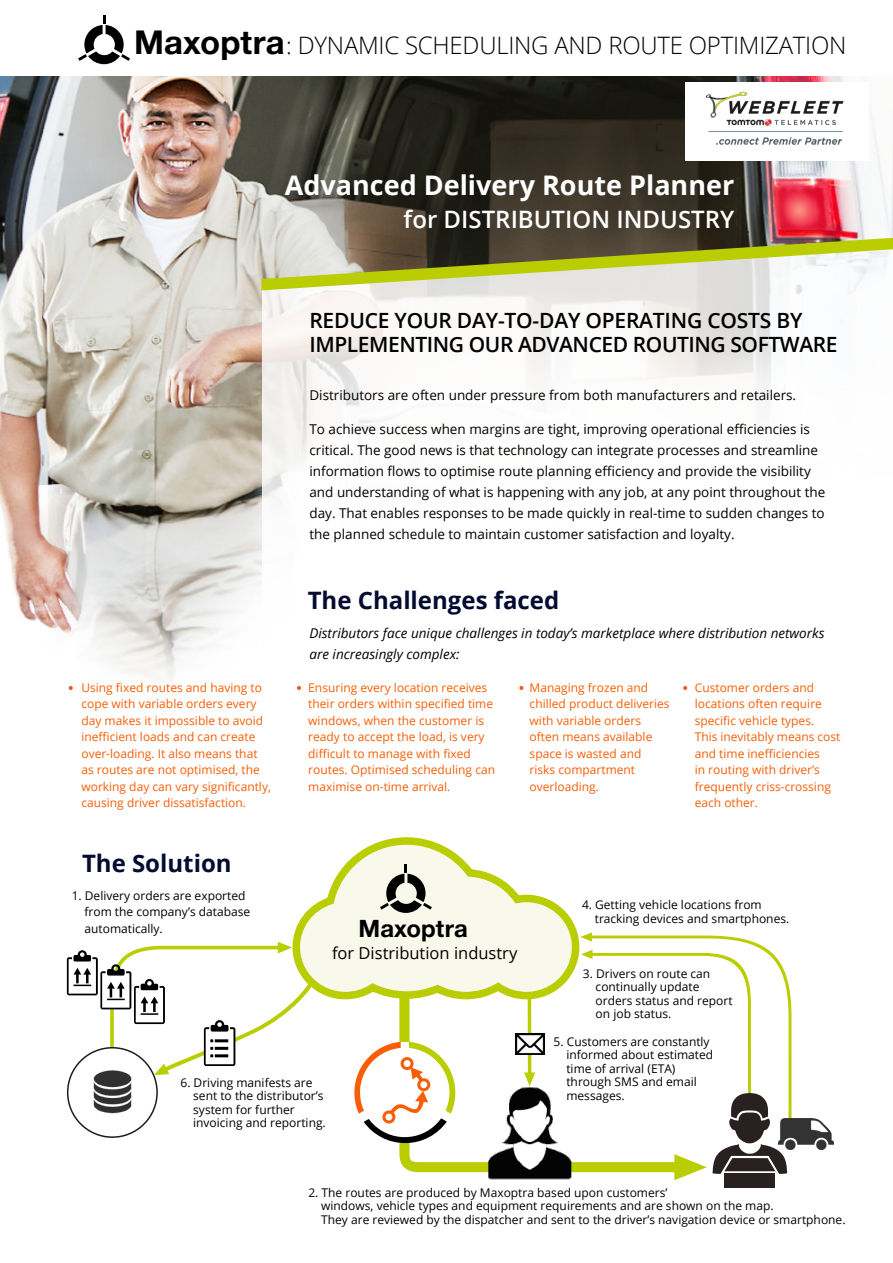
<style>
.page{position:relative;width:893px;height:1263px;background:#fff}
.page>*{position:absolute;margin:0;border:0;box-sizing:border-box;transform-origin:0 0}
.t1{font:700 27px "Open Sans";color:#fff}
.t2{font:300 24px "Open Sans";letter-spacing:-.01em;color:#000}
.t3{font:700 24px "Open Sans";color:#030c30}
.t4{font:600 24px "Open Sans";color:#fff}
.t5{font:700 24px "Helvetica Neue Cyr";color:#000}
.t6{font:600 21px/24px "Open Sans";letter-spacing:-.02em;color:#000}
.t7{font:16.5px "Open Sans";color:#000}
.t8{font:13.5px/21px "Open Sans";color:#000}
.t9{font:italic 13.5px/21px "Open Sans";color:#000}
.t10{font:12px/16.5px "Open Sans";color:#f95e06}
.t11{font:12px/13.5px "Open Sans";color:#000}
.s1{font-family:"Helvetica Neue Cyr";font-weight:700;font-size:33px}
</style>
<div class="page">
<img style="left:0;top:77px;width:893px;height:612px">
<svg style="left:262px;top:290px;width:631px;height:354px"></svg>
<svg style="left:78px;top:15px;width:52px;height:49px"></svg>
<svg style="left:261px;top:238px;width:632px;height:52px;background:#b0b17f"></svg>
<img style="left:488px;top:1174px;width:84px;height:6px">
<svg style="left:67px;top:841px;width:724px;height:333px"></svg>
<div style="left:724px;top:1173px;width:51px;height:15px;background:#28211f"></div>
<img style="left:779px;top:1119px;width:54px;height:31px">
<svg style="left:69px;top:686px;width:4px;height:4px"></svg>
<svg style="left:297px;top:686px;width:4px;height:4px"></svg>
<svg style="left:519px;top:686px;width:4px;height:4px"></svg>
<svg style="left:683px;top:686px;width:4px;height:4px"></svg>
<div style="left:686px;top:82px;width:183px;height:78px;background:#fff"></div>
<img style="left:705px;top:91px;width:139px;height:54px">
<h2 class="t2" style="left:134px;top:29px;width:714px"><span class="s1">Maxoptra</span>: DYNAMIC SCHEDULING AND ROUTE OPTIMIZATION</h2>
<h1 class="t1" style="left:285px;top:166px;width:451px">Advanced Delivery Route Planner</h1>
<h2 class="t4" style="left:404px;top:203px;width:332px">for DISTRIBUTION INDUSTRY</h2>
<h3 class="t6" style="left:309px;top:308px;width:530px">REDUCE YOUR DAY-TO-DAY OPERATING COSTS BY<br>IMPLEMENTING OUR ADVANCED ROUTING SOFTWARE</h3>
<p class="t8" style="left:309px;top:384px;width:488px">Distributors are often under pressure from both manufacturers and retailers.</p>
<p class="t8" style="left:309px;top:419px;width:517px">To achieve success when margins are tight, improving operational efficiencies is critical. The good news is that technology can integrate processes and streamline information flows to optimise route planning efficiency and provide the visibility and understanding of what is happening with any job, at any point throughout the day. That enables responses to be made quickly in real-time to sudden changes to the planned schedule to maintain customer satisfaction and loyalty.</p>
<h2 class="t3" style="left:308px;top:584px;width:253px">The Challenges faced</h2>
<p class="t10" style="left:81px;top:679px;width:191px">Using fixed routes and having to cope with variable orders every day makes it impossible to avoid inefficient loads and can create over-loading. It also means that as routes are not optimised, the working day can vary significantly, causing driver dissatisfaction.</p>
<h2 class="t3" style="left:82px;top:846px;width:151px">The Solution</h2>
<p class="t11" style="left:84px;top:887px;width:167px;line-height:16.5px;text-indent:-13px">1. Delivery orders are exported from the company’s database automatically.</p>
<p class="t9" style="left:309px;top:622px;width:517px">Distributors face unique challenges in today’s marketplace where distribution networks are increasingly complex:</p>
<p class="t10" style="left:308px;top:679px;width:188px">Ensuring every location receives their orders within specified time windows, when the customer is ready to accept the load, is very difficult to manage with fixed routes. Optimised scheduling can maximise on-time arrival.</p>
<p class="t10" style="left:530px;top:679px;width:141px">Managing frozen and chilled product deliveries with variable orders often means available space is wasted and risks compartment overloading.</p>
<p class="t10" style="left:695px;top:679px;width:147px">Customer orders and locations often require specific vehicle types.<br>This inevitably means cost and time inefficiencies<br>in routing with driver’s frequently criss-crossing each other.</p>
<h2 class="t5" style="left:359px;top:915px;width:111px">Maxoptra</h2>
<h3 class="t7" style="left:332px;top:941px;width:187px">for Distribution industry</h3>
<p class="t11" style="left:595px;top:898px;width:196px;text-indent:-13px">4. Getting vehicle locations from tracking devices and smartphones.</p>
<p class="t11" style="left:596px;top:966px;width:138px;text-indent:-13px">3. Drivers on route can continually update orders status and report on job status.</p>
<p class="t11" style="left:193px;top:1075px;width:134px;text-indent:-13px">6. Driving manifests are sent to the distributor’s system for further invoicing and reporting.</p>
<p class="t11" style="left:566px;top:1034px;width:148px;text-indent:-13px">5. Customers are constantly informed about estimated time of arrival (ETA) through SMS and email messages.</p>
<p class="t11" style="left:321px;top:1185px;width:526px;text-indent:-13px">2. The routes are produced by Maxoptra based upon customers’<br>windows, vehicle types and equipment requirements and are shown on the map.<br>They are reviewed by the dispatcher and sent to the driver’s navigation device or smartphone.</p>
</div>
